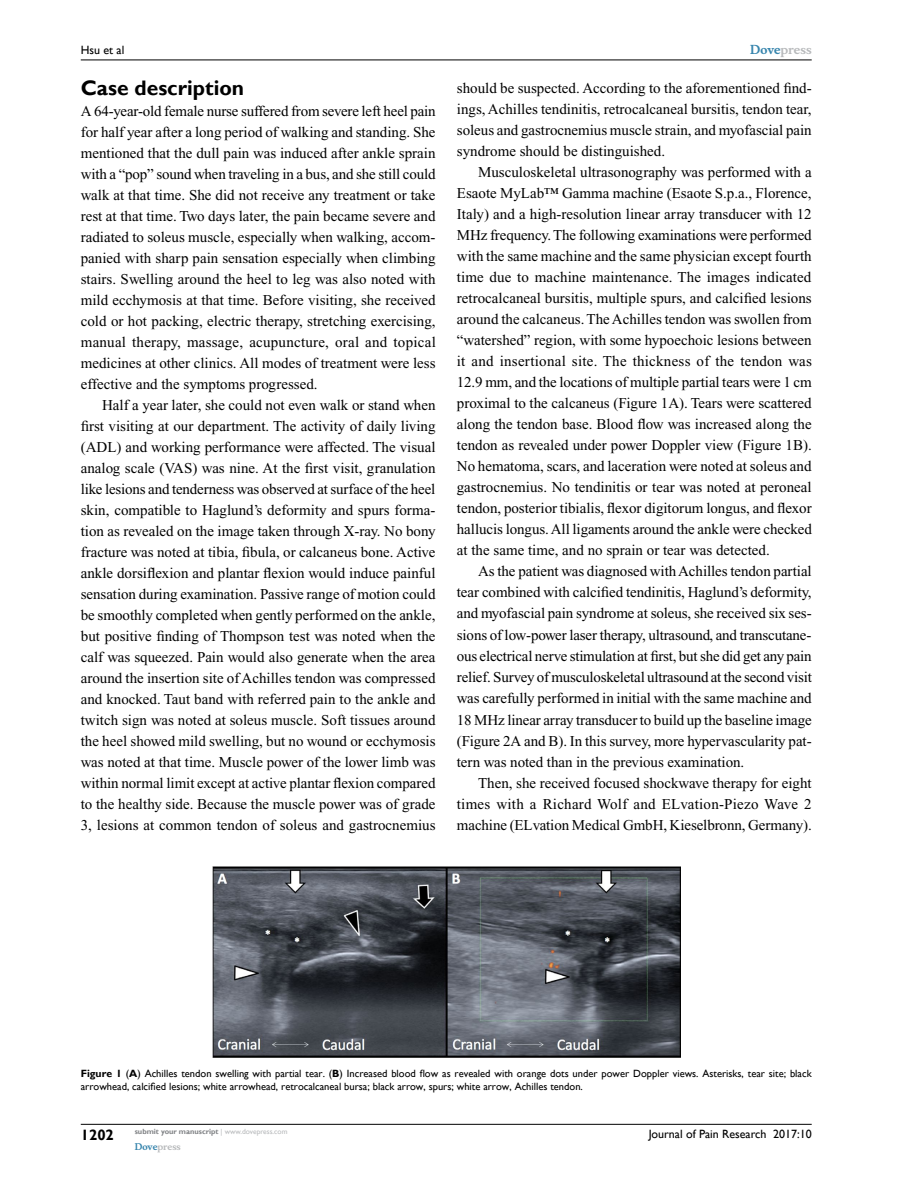
<style>
.page{position:relative;width:918px;height:1188px;background:#fff}
.page>*{position:absolute;margin:0;border:0;box-sizing:border-box;transform-origin:0 0}
.t1{font:700 21px "Gill Sans";color:#000}
.t2{font:15px/21px "Times New Roman";color:#000;text-align:justify}
.t3{font:700 15px "Gill Sans";color:#000}
.t4{font:12px "Gill Sans";color:#000}
.t5{font:700 12px "Musee";color:#b8babc}
.t6{font:10.5px/13.5px "Gill Sans";color:#000}
.t7{font:700 9px "Musee";color:#b8babc}
.t8{font:700 7.5px "Gill Sans";color:#808285}
.s1{color:#3785ad}
.s2{font-weight:700}
.s3{font-weight:400;color:#b8babc}
</style>
<div class="page">
<hr style="left:81px;top:1124px;width:731px;height:1px;background:#000">
<hr style="left:81px;top:60px;width:731px;height:1px;background:#000">
<img style="left:212px;top:867px;width:468px;height:190px">
<p class="t4" style="left:81px;top:43px;width:45px">Hsu et al</p>
<h1 class="t1" style="left:81px;top:76px;width:165px">Case description</h1>
<p class="t2" style="left:81px;top:101px;width:357px">A 64-year-old female nurse suffered from severe left heel pain for half year after a long period of walking and standing. She mentioned that the dull pain was induced after ankle sprain with a “pop” sound when traveling in a bus, and she still could walk at that time. She did not receive any treatment or take rest at that time. Two days later, the pain became severe and radiated to soleus muscle, especially when walking, accom&shy;panied with sharp pain sensation especially when climbing stairs. Swelling around the heel to leg was also noted with mild ecchymosis at that time. Before visiting, she received cold or hot packing, electric therapy, stretching exercising, manual therapy, massage, acupuncture, oral and topical medicines at other clinics. All modes of treatment were less effective and the symptoms progressed.</p>
<p class="t2" style="left:81px;top:395px;width:356px;text-indent:21px">Half a year later, she could not even walk or stand when first visiting at our department. The activity of daily living (ADL) and working performance were affected. The visual analog scale (VAS) was nine. At the first visit, granulation like lesions and tenderness was observed at surface of the heel skin, compatible to Haglund’s deformity and spurs forma&shy;tion as revealed on the image taken through X-ray. No bony fracture was noted at tibia, fibula, or calcaneus bone. Active ankle dorsiflexion and plantar flexion would induce painful sensation during examination. Passive range of motion could be smoothly completed when gently performed on the ankle, but positive finding of Thompson test was noted when the calf was squeezed. Pain would also generate when the area around the insertion site of Achilles tendon was compressed and knocked. Taut band with referred pain to the ankle and twitch sign was noted at soleus muscle. Soft tissues around the heel showed mild swelling, but no wound or ecchymosis was noted at that time. Muscle power of the lower limb was within normal limit except at active plantar flexion compared to the healthy side. Because the muscle power was of grade 3, lesions at common tendon of soleus and gastrocnemius</p>
<p class="t5" style="left:750px;top:43px;width:63px"><span class="s1">Dove</span>press</p>
<p class="t2" style="left:457px;top:77px;width:356px">should be suspected. According to the aforementioned find&shy;ings, Achilles tendinitis, retrocalcaneal bursitis, tendon tear, soleus and gastrocnemius muscle strain, and myofascial pain syndrome should be distinguished.</p>
<p class="t2" style="left:457px;top:161px;width:357px;text-indent:21px">Musculoskeletal ultrasonography was performed with a Esaote MyLab™ Gamma machine (Esaote S.p.a., Florence, Italy) and a high-resolution linear array transducer with 12<br>MHz frequency. The following examinations were performed with the same machine and the same physician except fourth time due to machine maintenance. The images indicated retrocalcaneal bursitis, multiple spurs, and calcified lesions around the calcaneus. The Achilles tendon was swollen from “watershed” region, with some hypoechoic lesions between it and insertional site. The thickness of the tendon was 12.9 mm, and the locations of multiple partial tears were 1 cm proximal to the calcaneus (Figure 1A). Tears were scattered along the tendon base. Blood flow was increased along the tendon as revealed under power Doppler view (Figure 1B).<br>No hematoma, scars, and laceration were noted at soleus and gastrocnemius. No tendinitis or tear was noted at peroneal tendon, posterior tibialis, flexor digitorum longus, and flexor hallucis longus. All ligaments around the ankle were checked at the same time, and no sprain or tear was detected.</p>
<p class="t2" style="left:457px;top:560px;width:356px;text-indent:21px">As the patient was diagnosed with Achilles tendon partial tear combined with calcified tendinitis, Haglund’s deformity, and myofascial pain syndrome at soleus, she received six ses&shy;sions of low-power laser therapy, ultrasound, and transcutane&shy;ous electrical nerve stimulation at first, but she did get any pain relief. Survey of musculoskeletal ultrasound at the second visit was carefully performed in initial with the same machine and 18 MHz linear array transducer to build up the baseline image (Figure 2A and B). In this survey, more hypervascularity pat&shy;tern was noted than in the previous examination.</p>
<p class="t2" style="left:457px;top:773px;width:356px;text-indent:21px">Then, she received focused shockwave therapy for eight times with a Richard Wolf and ELvation-Piezo Wave 2 machine (ELvation Medical GmbH, Kieselbronn, Germany).</p>
<p class="t6" style="left:81px;top:1067px;width:732px"><span class="s2">Figure 1</span> (<span class="s2">A</span>) Achilles tendon swelling with partial tear. (<span class="s2">B</span>) Increased blood flow as revealed with orange dots under power Doppler views. Asterisks, tear site; black arrowhead, calcified lesions; white arrowhead, retrocalcaneal bursa; black arrow, spurs; white arrow, Achilles tendon.</p>
<p class="t3" style="left:81px;top:1126px;width:35px">1202</p>
<p class="t8" style="left:135px;top:1127px;width:154px">submit your manuscript <span class="s3">| www.dovepress.com</span></p>
<p class="t7" style="left:135px;top:1141px;width:48px"><span class="s1">Dove</span>press</p>
<p class="t4" style="left:649px;top:1127px;width:164px">Journal of Pain Research 2017:10</p>
</div>
